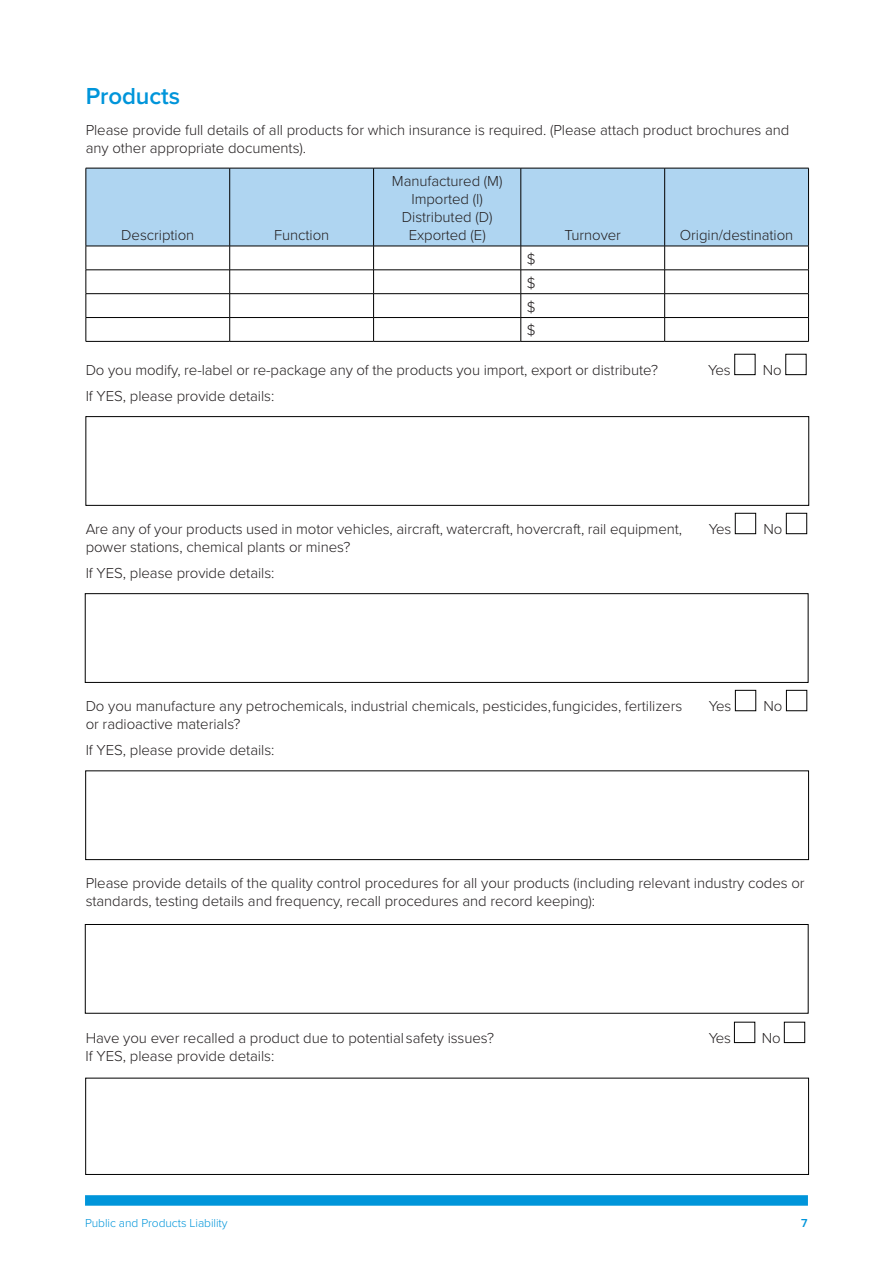
<style>
.page{position:relative;width:893px;height:1263px;background:#fff}
.page>*{position:absolute;margin:0;border:0;box-sizing:border-box;transform-origin:0 0}
.t1{font:600 24px "Proxima Nova";letter-spacing:-.005em;color:#0095da}
.t2{font:300 15px/18px "Proxima Nova";letter-spacing:-.005em;color:#231f20}
.t3{font:300 12px "Proxima Nova";letter-spacing:-.005em;color:#0095da}
.t4{font:600 12px "Proxima Nova";color:#0095da}
</style>
<div class="page">
<div style="left:85px;top:1195px;width:723px;height:11px;background:#0095da"></div>
<div style="left:87px;top:169px;width:721px;height:77px;background:#afd5f1"></div>
<hr style="left:86px;top:168px;width:144px;height:1px;background:#000">
<hr style="left:86px;top:168px;width:1px;height:78px;background:#000">
<hr style="left:230px;top:168px;width:144px;height:1px;background:#000">
<hr style="left:229px;top:168px;width:1px;height:78px;background:#000">
<hr style="left:374px;top:168px;width:147px;height:1px;background:#000">
<hr style="left:373px;top:168px;width:1px;height:78px;background:#000">
<hr style="left:521px;top:168px;width:144px;height:1px;background:#000">
<hr style="left:521px;top:168px;width:1px;height:78px;background:#000">
<hr style="left:665px;top:168px;width:144px;height:1px;background:#000">
<hr style="left:664px;top:168px;width:1px;height:78px;background:#000">
<hr style="left:808px;top:168px;width:1px;height:78px;background:#000">
<hr style="left:86px;top:246px;width:144px;height:1px;background:#000">
<hr style="left:230px;top:246px;width:144px;height:1px;background:#000">
<hr style="left:374px;top:246px;width:147px;height:1px;background:#000">
<hr style="left:521px;top:246px;width:144px;height:1px;background:#000">
<hr style="left:665px;top:246px;width:144px;height:1px;background:#000">
<hr style="left:86px;top:270px;width:144px;height:1px;background:#000">
<hr style="left:230px;top:270px;width:144px;height:1px;background:#000">
<hr style="left:374px;top:270px;width:147px;height:1px;background:#000">
<hr style="left:521px;top:270px;width:144px;height:1px;background:#000">
<hr style="left:665px;top:270px;width:144px;height:1px;background:#000">
<hr style="left:86px;top:293px;width:144px;height:1px;background:#000">
<hr style="left:230px;top:293px;width:144px;height:1px;background:#000">
<hr style="left:374px;top:293px;width:147px;height:1px;background:#000">
<hr style="left:521px;top:293px;width:144px;height:1px;background:#000">
<hr style="left:665px;top:293px;width:144px;height:1px;background:#000">
<hr style="left:86px;top:317px;width:144px;height:1px;background:#000">
<svg style="left:86px;top:246px;width:1px;height:95px"></svg>
<hr style="left:230px;top:317px;width:144px;height:1px;background:#000">
<svg style="left:229px;top:246px;width:1px;height:95px"></svg>
<hr style="left:374px;top:317px;width:147px;height:1px;background:#000">
<svg style="left:373px;top:246px;width:1px;height:95px"></svg>
<hr style="left:521px;top:317px;width:144px;height:1px;background:#000">
<svg style="left:521px;top:246px;width:1px;height:95px"></svg>
<hr style="left:665px;top:317px;width:144px;height:1px;background:#000">
<svg style="left:664px;top:246px;width:1px;height:95px"></svg>
<svg style="left:808px;top:246px;width:1px;height:95px"></svg>
<hr style="left:86px;top:341px;width:144px;height:1px;background:#000">
<hr style="left:230px;top:341px;width:144px;height:1px;background:#000">
<hr style="left:374px;top:341px;width:147px;height:1px;background:#000">
<hr style="left:521px;top:341px;width:144px;height:1px;background:#000">
<hr style="left:665px;top:341px;width:144px;height:1px;background:#000">
<div style="left:734px;top:354px;width:21px;height:21px;border:1px solid #000"></div>
<div style="left:86px;top:416px;width:723px;height:89px;border:1px solid #000"></div>
<div style="left:735px;top:513px;width:21px;height:21px;border:1px solid #000"></div>
<div style="left:786px;top:513px;width:21px;height:21px;border:1px solid #000"></div>
<div style="left:735px;top:690px;width:21px;height:21px;border:1px solid #000"></div>
<div style="left:786px;top:690px;width:21px;height:21px;border:1px solid #000"></div>
<div style="left:734px;top:1022px;width:21px;height:21px;border:1px solid #000"></div>
<div style="left:784px;top:1022px;width:21px;height:21px;border:1px solid #000"></div>
<div style="left:85px;top:593px;width:723px;height:90px;border:1px solid #000"></div>
<div style="left:85px;top:771px;width:724px;height:89px;border:1px solid #000"></div>
<div style="left:85px;top:924px;width:723px;height:89px;border:1px solid #000"></div>
<div style="left:85px;top:1078px;width:724px;height:97px;border:1px solid #000"></div>
<h1 class="t1" style="left:86px;top:78px;width:96px">Products</h1>
<p class="t2" style="left:86px;top:121px;width:705px">Please provide full details of all products for which insurance is required. (Please attach product brochures and any other appropriate documents).</p>
<p class="t2" style="left:121px;top:225px;width:74px">Description</p>
<p class="t2" style="left:274px;top:225px;width:57px">Function</p>
<p class="t2" style="left:392px;top:171px;width:112px;text-align:center">Manufactured (M)<br>Imported (I)<br>Distributed (D)<br>Exported (E)</p>
<p class="t2" style="left:564px;top:225px;width:58px">Turnover</p>
<p class="t2" style="left:680px;top:225px;width:115px">Origin/destination</p>
<p class="t2" style="left:527px;top:246px;width:10px;line-height:23.9px;text-align:justify">$ $ $ $</p>
<p class="t2" style="left:86px;top:360px;width:574px">Do you modify, re-label or re-package any of the products you import, export or distribute?</p>
<p class="t2" style="left:708px;top:360px;width:24px">Yes</p>
<p class="t2" style="left:763px;top:360px;width:20px">No</p>
<p class="t2" style="left:86px;top:386px;width:190px">If YES, please provide details:</p>
<p class="t2" style="left:86px;top:519px;width:598px">Are any of your products used in motor vehicles, aircraft, watercraft, hovercraft, rail equipment,</p>
<p class="t2" style="left:709px;top:519px;width:24px">Yes</p>
<p class="t2" style="left:763px;top:519px;width:20px">No</p>
<p class="t2" style="left:86px;top:533px;width:266px;line-height:26.5px">power stations, chemical plants or mines?<br>If YES, please provide details:</p>
<p class="t2" style="left:86px;top:696px;width:598px">Do you manufacture any petrochemicals, industrial chemicals, pesticides, fungicides, fertilizers</p>
<p class="t2" style="left:709px;top:696px;width:24px">Yes</p>
<p class="t2" style="left:763px;top:696px;width:20px">No</p>
<p class="t2" style="left:86px;top:710px;width:190px;line-height:26.5px">or radioactive materials?<br>If YES, please provide details:</p>
<p class="t2" style="left:86px;top:873px;width:720px">Please provide details of the quality control procedures for all your products (including relevant industry codes or standards, testing details and frequency, recall procedures and record keeping):</p>
<p class="t2" style="left:86px;top:1028px;width:410px">Have you ever recalled a product due to potential safety issues?</p>
<p class="t2" style="left:709px;top:1028px;width:24px">Yes</p>
<p class="t2" style="left:762px;top:1028px;width:20px">No</p>
<p class="t2" style="left:86px;top:1046px;width:190px">If YES, please provide details:</p>
<p class="t3" style="left:85px;top:1214px;width:144px">Public and Products Liability</p>
<p class="t4" style="left:801px;top:1214px;width:8px">7</p>
</div>
